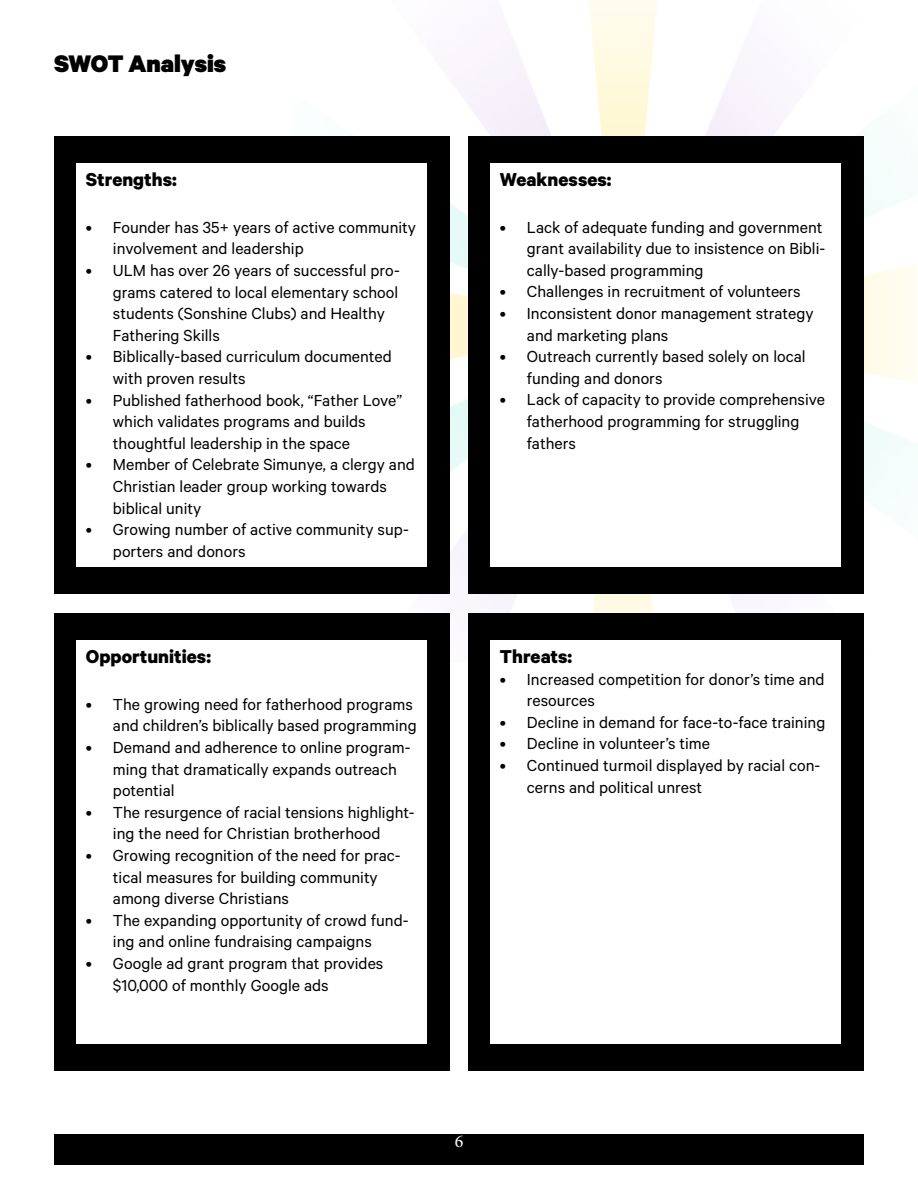
<style>
.page{position:relative;width:918px;height:1188px;background:#fff}
.page>*{position:absolute;margin:0;border:0;box-sizing:border-box;transform-origin:0 0}
.t1{font:900 27px "Calibre";color:#000}
.t2{font:700 21px "Calibre";color:#000}
.t3{font:18px/21.6px "Calibre";color:#000}
.t4{font:18px "Minion Pro";color:#fff}
</style>
<div class="page">
<div style="left:54px;top:1134px;width:810px;height:31px;background:#000"></div>
<img style="left:292px;top:0;width:626px;height:614px">
<div style="left:54px;top:137px;width:396px;height:457px;background:#000"></div>
<div style="left:77px;top:163px;width:350px;height:404px;background:#fff"></div>
<div style="left:468px;top:137px;width:396px;height:457px;background:#000"></div>
<div style="left:491px;top:163px;width:350px;height:404px;background:#fff"></div>
<div style="left:54px;top:614px;width:396px;height:457px;background:#000"></div>
<div style="left:77px;top:640px;width:350px;height:404px;background:#fff"></div>
<div style="left:468px;top:614px;width:396px;height:457px;background:#000"></div>
<div style="left:491px;top:640px;width:350px;height:404px;background:#fff"></div>
<h1 class="t1" style="left:54px;top:46px;width:174px">SWOT Analysis</h1>
<p class="t2" style="left:86px;top:167px;width:92px">Strengths:</p>
<p class="t3" style="left:113px;top:216px;width:305px;text-indent:-27px">• Founder has 35+ years of active community involvement and leadership</p>
<p class="t3" style="left:113px;top:259px;width:288px;text-indent:-27px">• ULM has over 26 years of successful pro&shy;grams catered to local elementary school students (Sonshine Clubs) and Healthy Fathering Skills</p>
<p class="t3" style="left:113px;top:345px;width:280px;text-indent:-27px">• Biblically-based curriculum documented with proven results</p>
<p class="t3" style="left:113px;top:389px;width:291px;text-indent:-27px">• Published fatherhood book, “Father Love” which validates programs and builds thoughtful leadership in the space</p>
<p class="t3" style="left:113px;top:453px;width:303px;text-indent:-27px">• Member of Celebrate Simunye, a clergy and<br>Christian leader group working towards biblical unity</p>
<p class="t3" style="left:113px;top:518px;width:298px;text-indent:-27px">• Growing number of active community sup&shy;porters and donors</p>
<p class="t2" style="left:86px;top:644px;width:127px">Opportunities:</p>
<p class="t3" style="left:86px;top:693px;width:332px;text-align:right">• The growing need for fatherhood programs and children’s biblically based programming</p>
<p class="t3" style="left:113px;top:736px;width:299px;text-indent:-27px">• Demand and adherence to online program&shy;ming that dramatically expands outreach potential</p>
<p class="t3" style="left:86px;top:801px;width:330px;text-align:center">• The resurgence of racial tensions highlight&shy;ing the need for Christian brotherhood</p>
<p class="t3" style="left:113px;top:844px;width:289px;text-indent:-27px">• Growing recognition of the need for prac&shy;tical measures for building community among diverse Christians</p>
<p class="t3" style="left:86px;top:909px;width:324px;text-align:center">• The expanding opportunity of crowd fund&shy;ing and online fundraising campaigns</p>
<p class="t3" style="left:113px;top:952px;width:272px;text-indent:-27px">• Google ad grant program that provides $10,000 of monthly Google ads</p>
<p class="t2" style="left:500px;top:166px;width:113px">Weaknesses:</p>
<p class="t3" style="left:527px;top:216px;width:300px;text-indent:-27px">• Lack of adequate funding and government grant availability due to insistence on Bibli&shy;cally-based programming</p>
<p class="t3" style="left:500px;top:280px;width:302px">• Challenges in recruitment of volunteers</p>
<p class="t3" style="left:527px;top:302px;width:288px;text-indent:-27px">• Inconsistent donor management strategy and marketing plans</p>
<p class="t3" style="left:527px;top:345px;width:280px;text-indent:-27px">• Outreach currently based solely on local funding and donors</p>
<p class="t3" style="left:527px;top:388px;width:300px;text-indent:-27px">• Lack of capacity to provide comprehensive fatherhood programming for struggling fathers</p>
<p class="t2" style="left:500px;top:644px;width:74px">Threats:</p>
<p class="t3" style="left:527px;top:668px;width:299px;text-indent:-27px">• Increased competition for donor’s time and resources</p>
<p class="t3" style="left:500px;top:711px;width:327px">• Decline in demand for face-to-face training</p>
<p class="t3" style="left:500px;top:732px;width:212px">• Decline in volunteer’s time</p>
<p class="t3" style="left:527px;top:754px;width:295px;text-indent:-27px">• Continued turmoil displayed by racial con&shy;cerns and political unrest</p>
<p class="t4" style="left:455px;top:1129px;width:10px">6</p>
</div>
